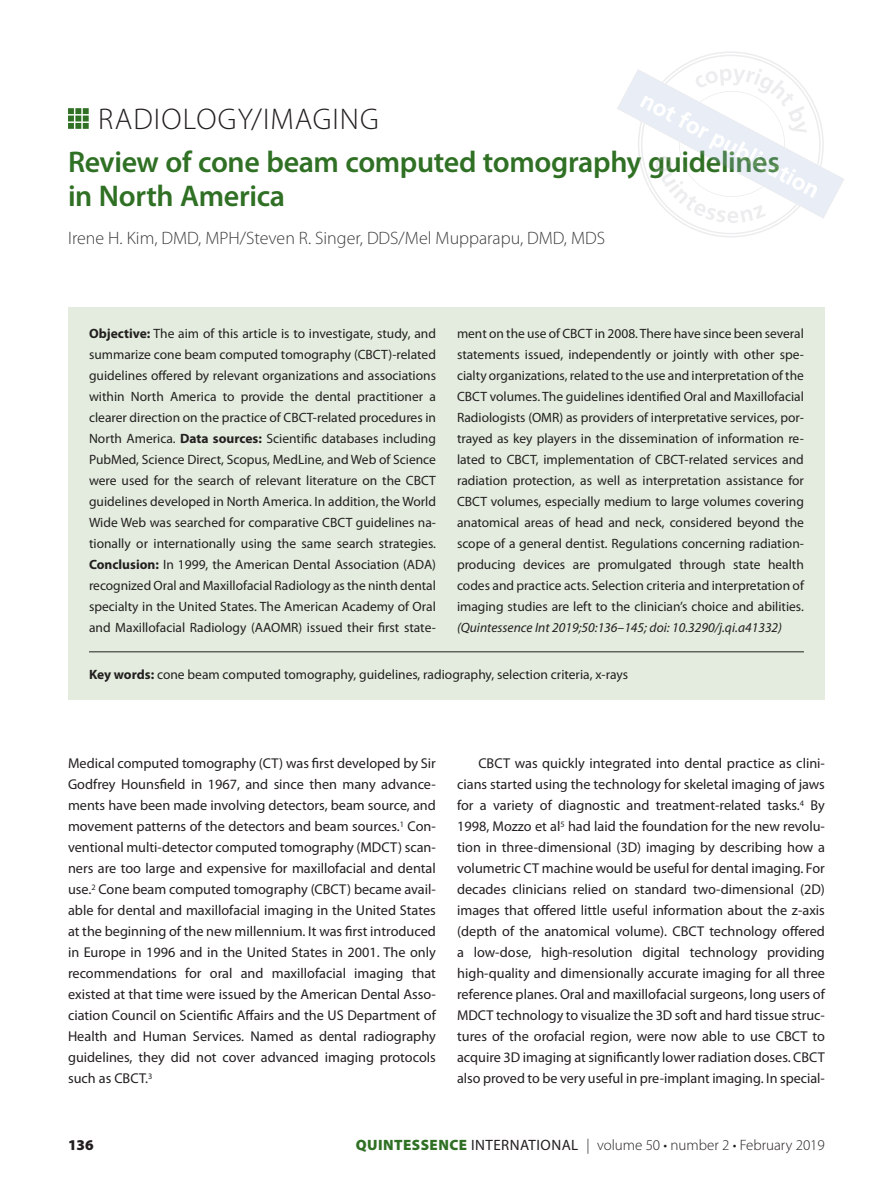
<style>
.page{position:relative;width:893px;height:1191px;background:#fff}
.page>*{position:absolute;margin:0;border:0;box-sizing:border-box;transform-origin:0 0}
.t1{font:600 30px/34.5px "Myriad Pro";letter-spacing:-.015em;color:#2f7024}
.t2{font:300 30px "Myriad Pro";letter-spacing:.035em;color:#231f20}
.t3{font:300 18px "Myriad Pro";color:#3e3e3f}
.t4{font:300 15px "Myriad Pro";color:#231f20}
.t5{font:900 15px "Myriad Pro";color:#231f20}
.t6{font:14.25px/21px "Myriad Pro";color:#231f20;text-align:justify}
.t7{font:13.5px/21px "Myriad Pro";color:#231f20;text-align:justify}
.t8{font:italic 13.5px "Myriad Pro";color:#231f20}
.s1{font-weight:700}
.s2{font-weight:900;color:#2f7024}
.s3{font-weight:400}
</style>
<div class="page">
<svg style="left:68px;top:108px;width:21px;height:21px"></svg>
<div style="left:68px;top:307px;width:757px;height:393px;background:#e3ecde"></div>
<hr style="left:89px;top:651px;width:715px;height:1px;background:#231f20">
<svg style="left:617px;top:52px;width:227px;height:185px"></svg>
<h1 class="t2" style="left:98px;top:102px;width:282px">RADIOLOGY/IMAGING</h1>
<h1 class="t1" style="left:68px;top:145px;width:713px">Review of cone beam computed tomography guidelines in North America</h1>
<h2 class="t3" style="left:68px;top:228px;width:538px">Irene H. Kim, DMD, MPH/Steven R. Singer, DDS/Mel Mupparapu, DMD, MDS</h2>
<p class="t7" style="left:89px;top:323px;width:348px"><span class="s1">Objective:</span> The aim of this article is to investigate, study, and summarize cone beam computed tomography (CBCT)-related guidelines offered by relevant organizations and associations within North America to provide the dental practitioner a clearer direction on the practice of CBCT-related procedures in North America. <span class="s1">Data sources:</span> Scientific databases including PubMed, Science Direct, Scopus, MedLine, and Web of Science were used for the search of relevant literature on the CBCT guidelines developed in North America. In addition, the World Wide Web was searched for comparative CBCT guidelines na&shy;tionally or internationally using the same search strategies.<br><span class="s1">Conclusion:</span> In 1999, the American Dental Association (ADA) recognized Oral and Maxillofacial Radiology as the ninth dental specialty in the United States. The American Academy of Oral and Maxillofacial Radiology (AAOMR) issued their first state-</p>
<p class="t7" style="left:457px;top:323px;width:348px">ment on the use of CBCT in 2008. There have since been several statements issued, independently or jointly with other spe&shy;cialty organizations, related to the use and interpretation of the CBCT volumes. The guidelines identified Oral and Maxillofacial Radiologists (OMR) as providers of interpretative services, por&shy;trayed as key players in the dissemination of information re&shy;lated to CBCT, implementation of CBCT-related services and radiation protection, as well as interpretation assistance for CBCT volumes, especially medium to large volumes covering anatomical areas of head and neck, considered beyond the scope of a general dentist. Regulations concerning radiation&shy;producing devices are promulgated through state health codes and practice acts. Selection criteria and interpretation of imaging studies are left to the clinician’s choice and abilities.</p>
<p class="t8" style="left:457px;top:620px;width:327px">(Quintessence Int 2019;50:136–145; doi: 10.3290/j.qi.a41332)</p>
<p class="t7" style="left:89px;top:664px;width:541px"><span class="s1">Key words:</span> cone beam computed tomography, guidelines, radiography, selection criteria, x-rays</p>
<p class="t6" style="left:68px;top:753px;width:369px">Medical computed tomography (CT) was first developed by Sir Godfrey Hounsfield in 1967, and since then many advance&shy;ments have been made involving detectors, beam source, and movement patterns of the detectors and beam sources.<sup>1</sup> Con&shy;ventional multi-detector computed tomography (MDCT) scan&shy;ners are too large and expensive for maxillofacial and dental use.<sup>2</sup> Cone beam computed tomography (CBCT) became avail&shy;able for dental and maxillofacial imaging in the United States at the beginning of the new millennium. It was first introduced in Europe in 1996 and in the United States in 2001. The only recommendations for oral and maxillofacial imaging that existed at that time were issued by the American Dental Asso&shy;ciation Council on Scientific Affairs and the US Department of Health and Human Services. Named as dental radiography guidelines, they did not cover advanced imaging protocols such as CBCT.<sup>3</sup></p>
<p class="t6" style="left:457px;top:753px;width:369px;text-indent:21px">CBCT was quickly integrated into dental practice as clini&shy;cians started using the technology for skeletal imaging of jaws for a variety of diagnostic and treatment-related tasks.<sup>4</sup> By 1998, Mozzo et al<sup>5</sup> had laid the foundation for the new revolu&shy;tion in three-dimensional (3D) imaging by describing how a volumetric CT machine would be useful for dental imaging. For decades clinicians relied on standard two-dimensional (2D) images that offered little useful information about the z-axis (depth of the anatomical volume). CBCT technology offered a low-dose, high-resolution digital technology providing high-quality and dimensionally accurate imaging for all three reference planes. Oral and maxillofacial surgeons, long users of MDCT technology to visualize the 3D soft and hard tissue struc&shy;tures of the orofacial region, were now able to use CBCT to acquire 3D imaging at significantly lower radiation doses. CBCT also proved to be very useful in pre-implant imaging. In special-</p>
<p class="t5" style="left:68px;top:1136px;width:27px">136</p>
<p class="t4" style="left:356px;top:1136px;width:471px"><span class="s2">QUINTESSENCE</span> <span class="s3">INTERNATIONAL</span> | volume 50 • number 2 • February 2019</p>
</div>
